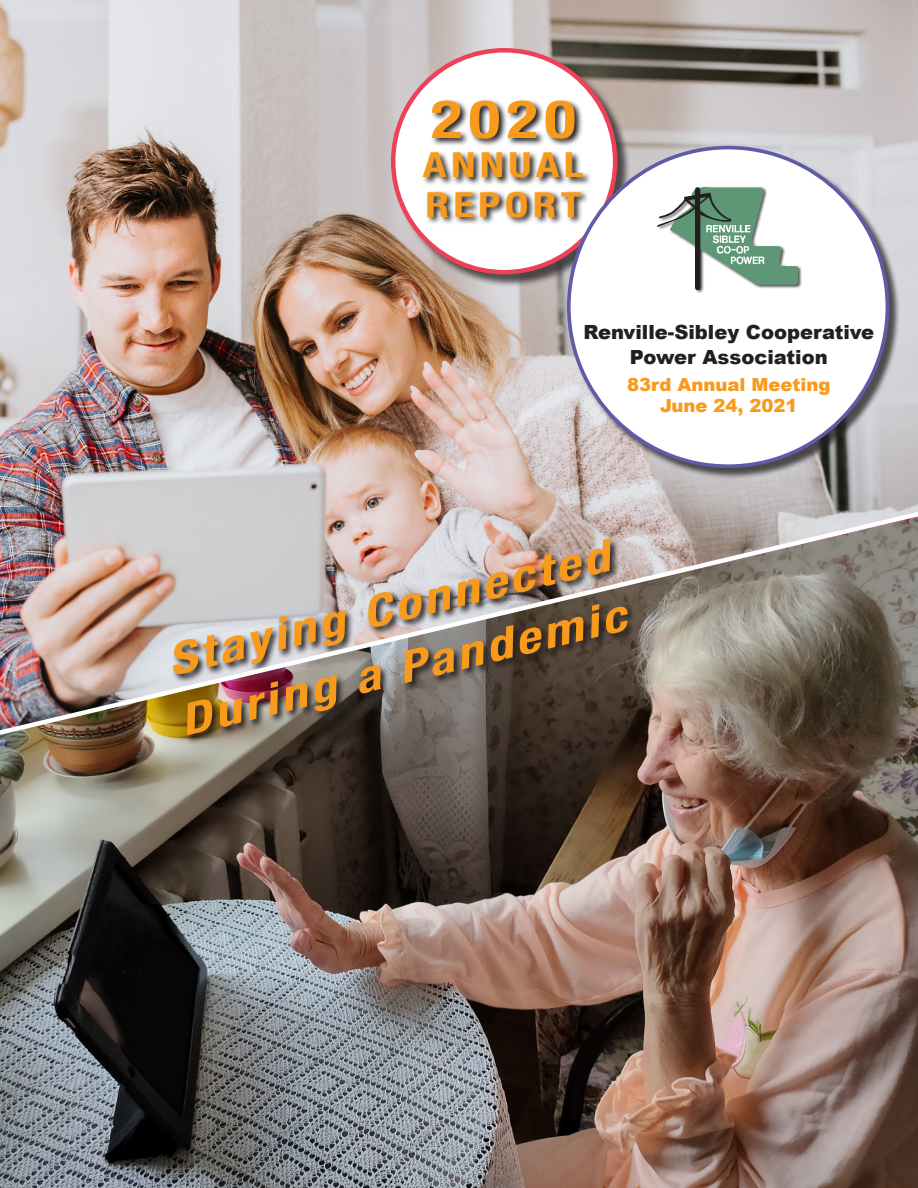
<style>
.page{position:relative;width:918px;height:1188px;background:#fff}
.page>*{position:absolute;margin:0;border:0;box-sizing:border-box;transform-origin:0 0}
.t1{font:700 condensed 52.8px "Helvetica Neue LT Std";color:#f89a1c;scale:1.23 1}
.t2{font:italic 700 condensed 43.8px/61.5px "Helvetica Neue LT Std";color:#f89a1c;scale:1.23 1}
.t3{font:700 condensed 34.65px/39.3px "Helvetica Neue LT Std";letter-spacing:.1em;color:#f89a1c;scale:1.23 1}
.t4{font:900 19.5px/24.9px "Arial";color:#231f20;text-align:center}
.t5{font:900 18px/21px "Arial";color:#f89a1c;text-align:center}
</style>
<div class="page">
<img style="left:0;top:0;width:918px;height:505px">
<img style="left:0;top:743px;width:918px;height:445px">
<div style="left:393px;top:50px;width:238px;height:238px;background:#231f20;opacity:.75"></div>
<div style="left:393px;top:50px;width:222px;height:222px;background:#fff;border-radius:50%"></div>
<svg style="left:423px;top:100px;width:160px;height:124px"></svg>
<div style="left:568px;top:147px;width:332px;height:332px;background:#231f20;opacity:.75"></div>
<div style="left:569px;top:148px;width:318px;height:318px;background:#fff;border-radius:50%"></div>
<img style="left:0;top:505px;width:918px;height:238px">
<div style="left:658px;top:186px;width:144px;height:108px;background:#231f20;opacity:.75"></div>
<img style="left:734px;top:194px;width:24px;height:91px">
<img style="left:657px;top:186px;width:77px;height:106px">
<p class="t1" style="left:431px;top:87px;width:119px">2020</p>
<p class="t3" style="left:423px;top:145px;width:132px">ANNUAL<br>REPORT</p>
<p class="t4" style="left:583px;top:319px;width:292px">Renville-Sibley Cooperative<br>Power Association</p>
<p class="t5" style="left:627px;top:374px;width:205px">83rd Annual Meeting<br>June 24, 2021</p>
<p class="t2" style="left:159px;top:629px;width:373px;rotate:-13deg">Staying Connected<br>During a Pandemic</p>
</div>
